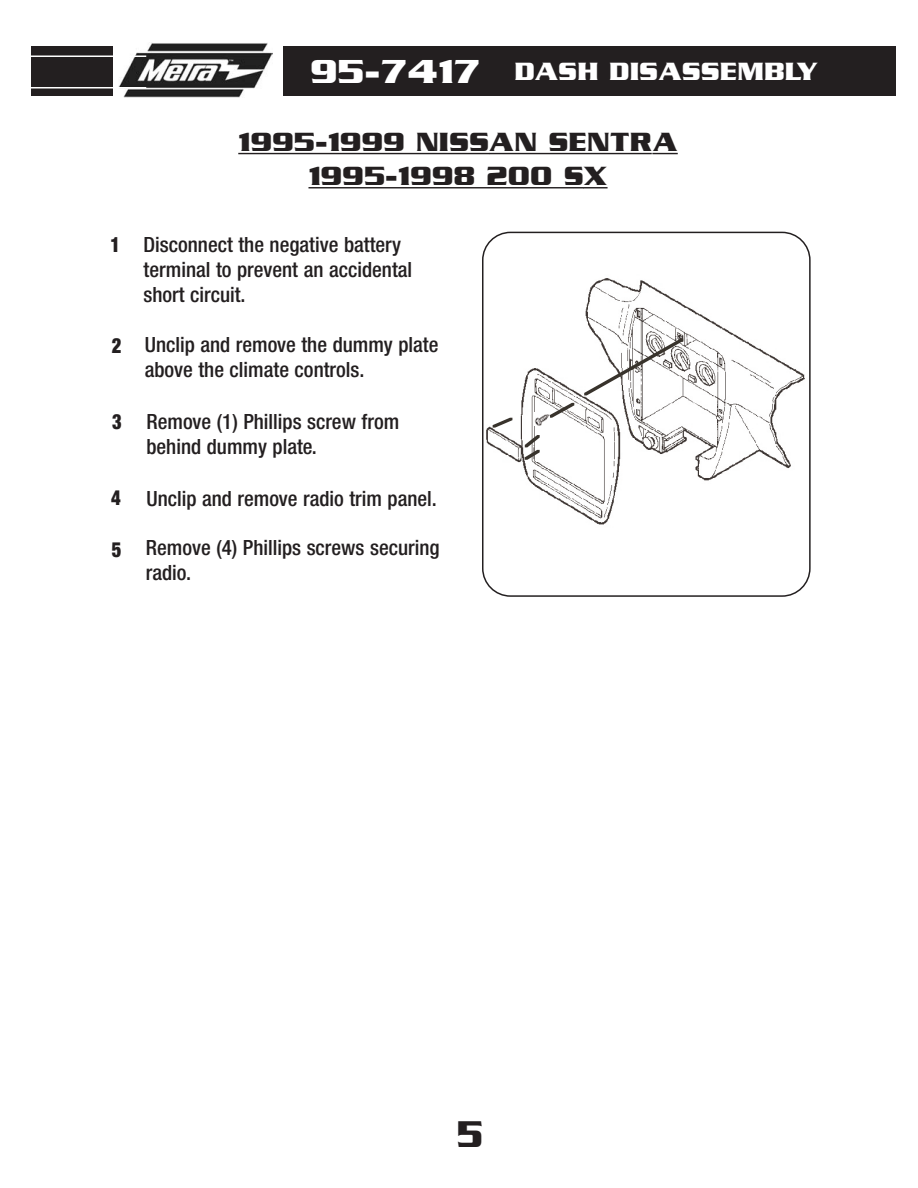
<style>
.page{position:relative;width:918px;height:1188px;background:#fff}
.page>*{position:absolute;margin:0;border:0;box-sizing:border-box;transform-origin:0 0}
.t1{font:700 40.2px "Serpentine ICG";color:#231f20;scale:.87 1}
.t2{font:700 28.5px/34.2px "Serpentine ICG";color:#231f20;text-align:center}
.t3{font:700 27px "Serpentine ICG";color:#fff}
.t4{font:500 condensed 21px/25.2px "Helvetica Neue";color:#231f20}
.t5{font:900 condensed 21px "Helvetica Neue";color:#231f20;scale:.89 1}
.s1{font-size:36px}
.s2{font-weight:900}
</style>
<div class="page">
<svg style="left:482px;top:232px;width:329px;height:365px"></svg>
<div style="left:32px;top:47px;width:864px;height:49px;background:#231f20"></div>
<div style="left:113px;top:27px;width:170px;height:88px;background:#fff"></div>
<img style="left:118px;top:43px;width:154px;height:55px">
<hr style="left:15px;top:56px;width:131px;height:1px;background:#fff">
<hr style="left:15px;top:87px;width:131px;height:1px;background:#fff">
<hr style="left:238px;top:153px;width:251px;height:1px;background:#231f20">
<hr style="left:489px;top:153px;width:163px;height:1px;background:#231f20">
<svg style="left:652px;top:153px;width:26px;height:1px"></svg>
<hr style="left:308px;top:187px;width:276px;height:1px;background:#231f20">
<svg style="left:583px;top:187px;width:25px;height:1px"></svg>
<p class="t3" style="left:310px;top:55px;width:510px"><span class="s1">95-7417</span> DASH DISASSEMBLY</p>
<h2 class="t2" style="left:238px;top:124px;width:441px">1995-1999 NISSAN SENTRA<br>1995-1998 200 SX</h2>
<p class="t5" style="left:111px;top:237px;width:12px">1</p>
<p class="t4" style="left:143px;top:234px;width:270px">Disconnect the negative battery terminal to prevent an accidental short circuit.</p>
<p class="t5" style="left:112px;top:338px;width:12px">2</p>
<p class="t4" style="left:145px;top:334px;width:295px">Unclip and remove the dummy plate above the climate controls.</p>
<p class="t5" style="left:112px;top:414px;width:12px">3</p>
<p class="t4" style="left:146px;top:411px;width:254px">Remove (1) Phillips screw from behind dummy plate.</p>
<p class="t4" style="left:111px;top:488px;width:327px"><span class="s2">4</span> Unclip and remove radio trim panel.</p>
<p class="t4" style="left:146px;top:537px;width:295px">Remove (4) Phillips screws securing radio.</p>
<p class="t5" style="left:112px;top:542px;width:12px">5</p>
<h1 class="t1" style="left:457px;top:1110px;width:32px">5</h1>
</div>
